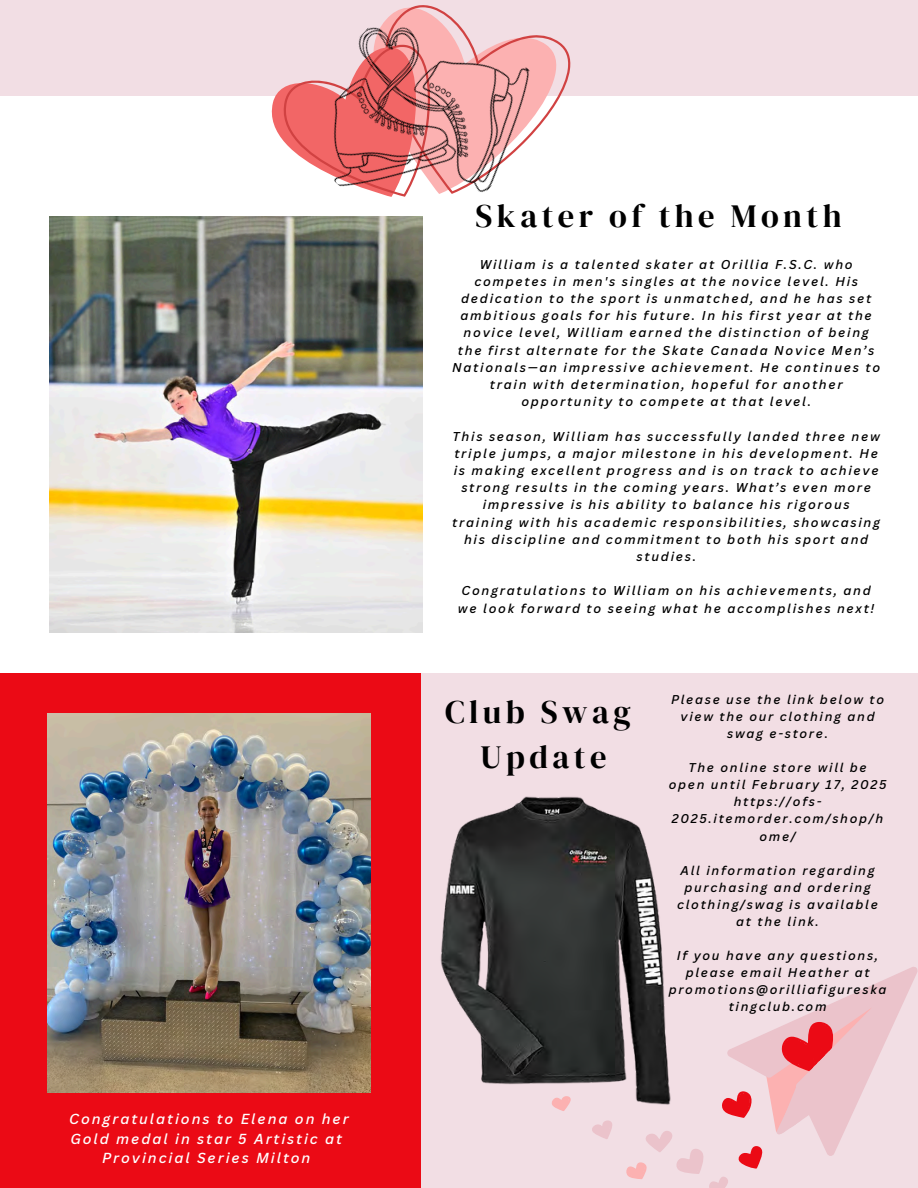
<style>
.page{position:relative;width:918px;height:1188px;background:#fff}
.page>*{position:absolute;margin:0;border:0;box-sizing:border-box;transform-origin:0 0}
.t1{font:32.55px/45px "DM Serif Display";letter-spacing:.14em;color:#000;text-align:center}
.t2{font:italic 500 14.1px/19.5px "Canva Sans";letter-spacing:.14em;color:#fff;text-align:center}
.t3{font:italic 500 12.45px/17.2px "Canva Sans";letter-spacing:.14em;color:#000;text-align:center}
</style>
<div class="page">
<div style="left:0;top:0;width:918px;height:96px;background:#f2dee4"></div>
<img style="left:276px;top:5px;width:291px;height:257px">
<div style="left:0;top:673px;width:422px;height:515px;background:#eb0a15"></div>
<div style="left:422px;top:673px;width:496px;height:515px;background:#f2dee4"></div>
<svg style="left:592px;top:1120px;width:20px;height:19px"></svg>
<svg style="left:626px;top:967px;width:292px;height:221px"></svg>
<img style="left:50px;top:216px;width:372px;height:416px">
<img style="left:48px;top:713px;width:323px;height:379px">
<img style="left:421px;top:789px;width:295px;height:322px">
<p class="t2" style="left:69px;top:1109px;width:281px">Congratulations to Elena on her<br>Gold medal in star 5 Artistic at<br>Provincial Series Milton</p>
<p class="t1" style="left:476px;top:194px;width:368px">Skater of the Month</p>
<p class="t3" style="left:452px;top:255px;width:430px">William is a talented skater at Orillia F.S.C. who competes in men's singles at the novice level. His dedication to the sport is unmatched, and he has set ambitious goals for his future. In his first year at the novice level, William earned the distinction of being the first alternate for the Skate Canada Novice Men’s Nationals—an impressive achievement. He continues to train with determination, hopeful for another opportunity to compete at that level.</p>
<p class="t3" style="left:452px;top:427px;width:429px">This season, William has successfully landed three new triple jumps, a major milestone in his development. He is making excellent progress and is on track to achieve strong results in the coming years. What’s even more impressive is his ability to balance his rigorous training with his academic responsibilities, showcasing his discipline and commitment to both his sport and studies.</p>
<h1 class="t3" style="left:458px;top:582px;width:418px;text-align:left">Congratulations to William on his achievements, and we look forward to seeing what he accomplishes next!</h1>
<p class="t1" style="left:445px;top:689px;width:187px">Club Swag<br>Update</p>
<p class="t3" style="left:671px;top:691px;width:215px">Please use the link below to view the our clothing and swag e-store.</p>
<p class="t3" style="left:669px;top:759px;width:219px">The online store will be<br>open until February 17, 2025</p>
<h2 class="t3" style="left:672px;top:793px;width:213px">https://ofs-<br>2025.itemorder.com/shop/h ome/</h2>
<p class="t3" style="left:677px;top:861px;width:202px">All information regarding purchasing and ordering clothing/swag is available at the link.</p>
<p class="t3" style="left:669px;top:947px;width:219px">If you have any questions, please email Heather at promotions@orilliafigureska tingclub.com</p>
</div>
